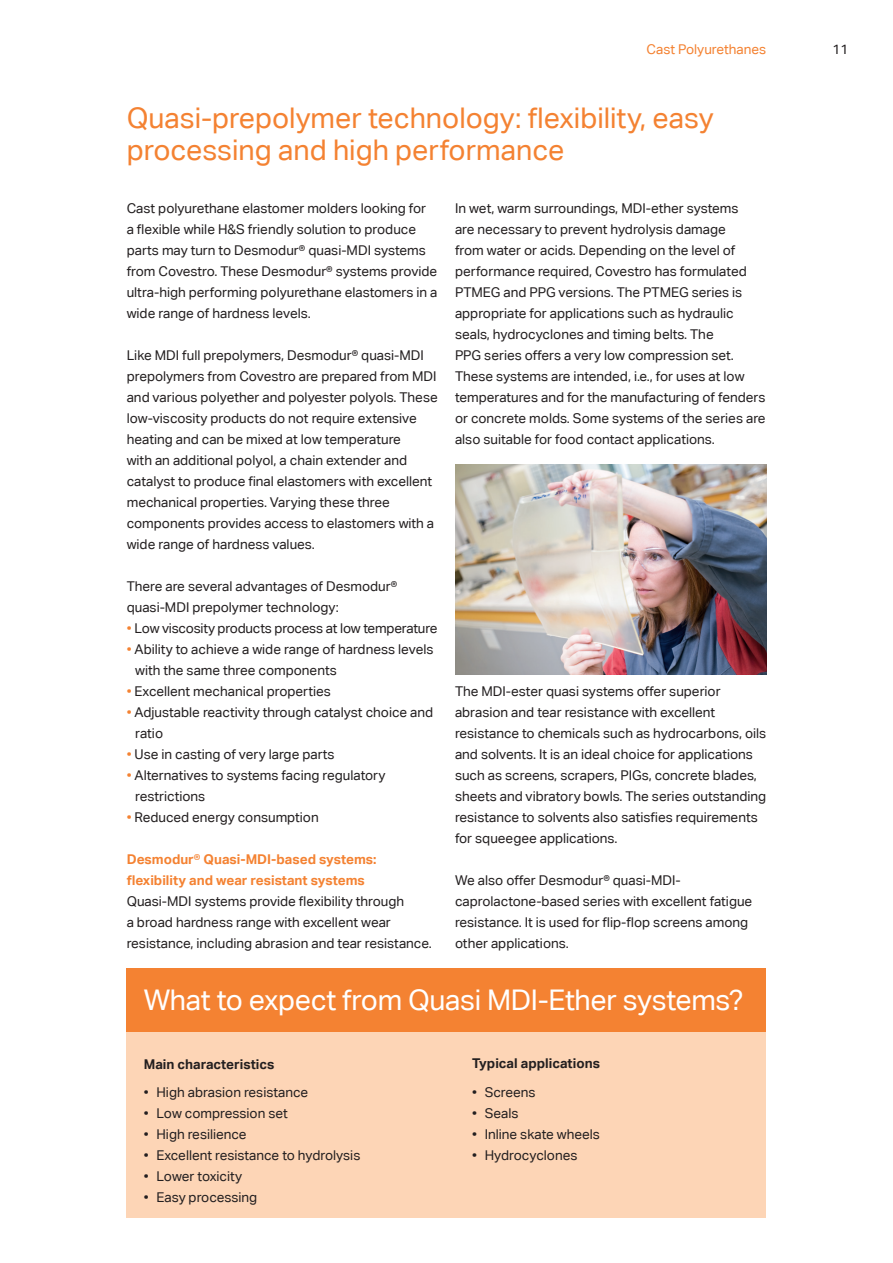
<style>
.page{position:relative;width:893px;height:1263px;background:#fff}
.page>*{position:absolute;margin:0;border:0;box-sizing:border-box;transform-origin:0 0}
.t1{font:28.5px/31.5px "Aktiv Grotesk";color:#f48232}
.t2{font:28.5px "Aktiv Grotesk";letter-spacing:-.01em;color:#fff}
.t3{font:13.5px/21px "Aktiv Grotesk";color:#231f20}
.t4{font:700 13.5px/21px "Aktiv Grotesk";color:#f48232}
.t5{font:700 13.5px "Aktiv Grotesk";color:#231f20}
.t6{font:13.5px "Aktiv Grotesk";color:#f48232}
.s1{color:#f48232}
</style>
<div class="page">
<div style="left:127px;top:1031px;width:639px;height:187px;background:#fdd5b6"></div>
<img style="left:455px;top:465px;width:311px;height:209px">
<div style="left:127px;top:969px;width:639px;height:63px;background:#f48232"></div>
<p class="t6" style="left:646px;top:42px;width:121px">Cast Polyurethanes</p>
<p class="t3" style="left:832px;top:39px;width:17px">11</p>
<p class="t1" style="left:127px;top:102px;width:588px">Quasi-prepolymer technology: flexibility, easy processing and high performance</p>
<p class="t3" style="left:127px;top:197px;width:312px">Cast polyurethane elastomer molders looking for<br>a flexible while H&amp;S friendly solution to produce parts may turn to Desmodur® quasi-MDI systems from Covestro. These Desmodur® systems provide ultra-high performing polyurethane elastomers in a wide range of hardness levels.</p>
<p class="t3" style="left:127px;top:344px;width:313px">Like MDI full prepolymers, Desmodur® quasi-MDI prepolymers from Covestro are prepared from MDI and various polyether and polyester polyols. These</p>
<p class="t3" style="left:455px;top:197px;width:312px">In wet, warm surroundings, MDI-ether systems<br>are necessary to prevent hydrolysis damage<br>from water or acids. Depending on the level of performance required, Covestro has formulated PTMEG and PPG versions. The PTMEG series is appropriate for applications such as hydraulic seals, hydrocyclones and timing belts. The<br>PPG series offers a very low compression set.<br>These systems are intended, i.e., for uses at low temperatures and for the manufacturing of fenders or concrete molds. Some systems of the series are also suitable for food contact applications.</p>
<p class="t3" style="left:127px;top:407px;width:309px">low-viscosity products do not require extensive heating and can be mixed at low temperature<br>with an additional polyol, a chain extender and catalyst to produce final elastomers with excellent mechanical properties. Varying these three components provides access to elastomers with a wide range of hardness values.</p>
<p class="t3" style="left:127px;top:575px;width:272px">There are several advantages of Desmodur® quasi-MDI prepolymer technology:</p>
<p class="t3" style="left:127px;top:617px;width:312px"><span class="s1">•</span> Low viscosity products process at low temperature</p>
<p class="t3" style="left:135px;top:638px;width:300px;text-indent:-9px"><span class="s1">•</span> Ability to achieve a wide range of hardness levels with the same three components</p>
<p class="t3" style="left:127px;top:680px;width:206px"><span class="s1">•</span> Excellent mechanical properties</p>
<p class="t3" style="left:135px;top:701px;width:299px;text-indent:-9px"><span class="s1">•</span> Adjustable reactivity through catalyst choice and ratio</p>
<p class="t3" style="left:127px;top:743px;width:209px"><span class="s1">•</span> Use in casting of very large parts</p>
<p class="t3" style="left:135px;top:764px;width:252px;text-indent:-9px"><span class="s1">•</span> Alternatives to systems facing regulatory restrictions</p>
<p class="t3" style="left:127px;top:806px;width:194px"><span class="s1">•</span> Reduced energy consumption</p>
<p class="t4" style="left:127px;top:848px;width:251px">Desmodur® Quasi-MDI-based systems: flexibility and wear resistant systems</p>
<p class="t3" style="left:127px;top:890px;width:307px">Quasi-MDI systems provide flexibility through<br>a broad hardness range with excellent wear resistance, including abrasion and tear resistance.</p>
<p class="t3" style="left:455px;top:680px;width:313px">The MDI-ester quasi systems offer superior abrasion and tear resistance with excellent resistance to chemicals such as hydrocarbons, oils and solvents. It is an ideal choice for applications such as screens, scrapers, PIGs, concrete blades, sheets and vibratory bowls. The series outstanding resistance to solvents also satisfies requirements for squeegee applications.</p>
<p class="t3" style="left:455px;top:869px;width:299px">We also offer Desmodur® quasi-MDI&shy;caprolactone-based series with excellent fatigue resistance. It is used for flip-flop screens among other applications.</p>
<p class="t2" style="left:144px;top:983px;width:601px">What to expect from Quasi MDI-Ether systems?</p>
<p class="t5" style="left:144px;top:1055px;width:132px">Main characteristics</p>
<p class="t5" style="left:472px;top:1055px;width:129px">Typical applications</p>
<p class="t3" style="left:144px;top:1082px;width:166px">• High abrasion resistance</p>
<p class="t3" style="left:144px;top:1103px;width:146px">• Low compression set</p>
<p class="t3" style="left:144px;top:1124px;width:104px">• High resilience</p>
<p class="t3" style="left:144px;top:1145px;width:218px">• Excellent resistance to hydrolysis</p>
<p class="t3" style="left:144px;top:1166px;width:100px">• Lower toxicity</p>
<p class="t3" style="left:144px;top:1187px;width:115px">• Easy processing</p>
<p class="t3" style="left:472px;top:1082px;width:65px">• Screens</p>
<p class="t3" style="left:472px;top:1103px;width:48px">• Seals</p>
<p class="t3" style="left:472px;top:1124px;width:129px">• Inline skate wheels</p>
<p class="t3" style="left:472px;top:1145px;width:107px">• Hydrocyclones</p>
</div>
